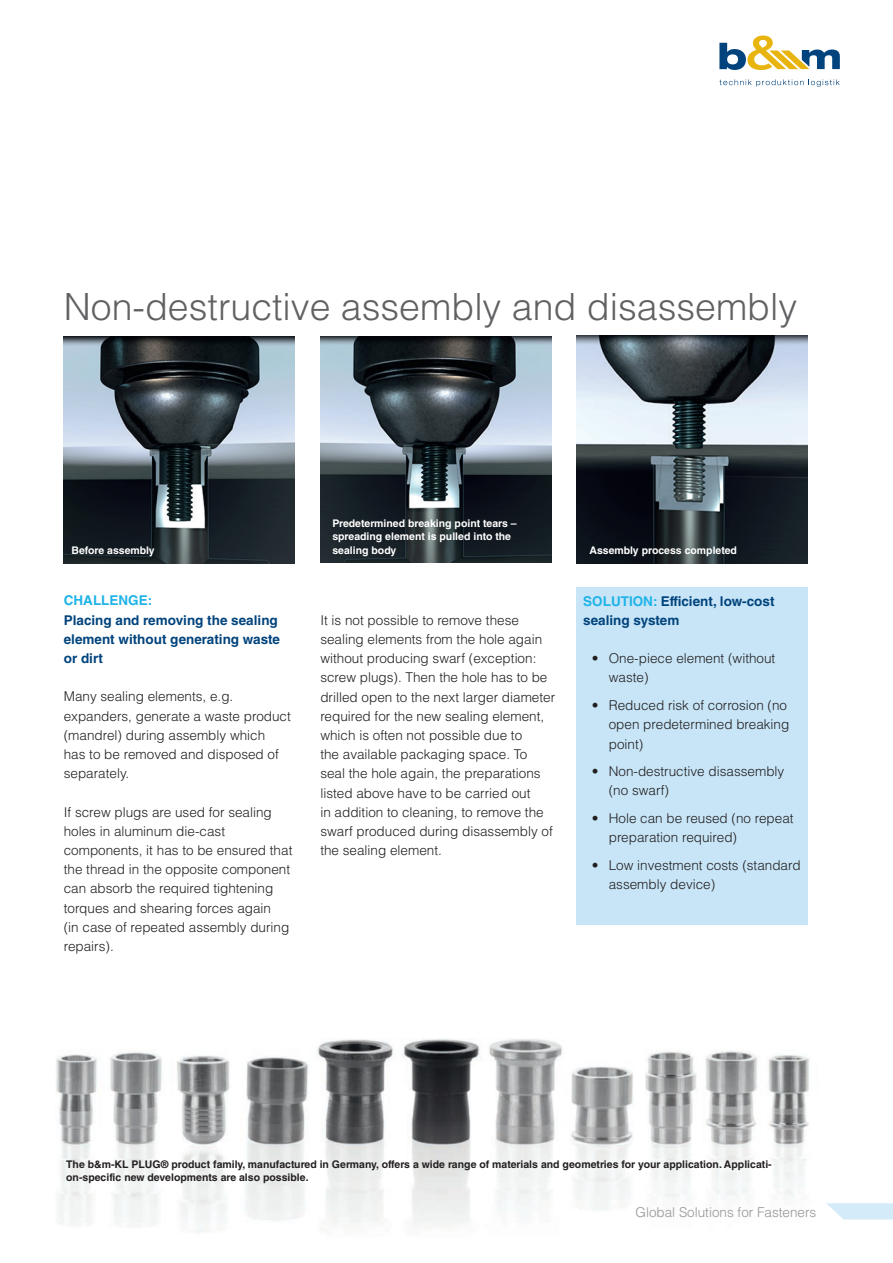
<style>
.page{position:relative;width:893px;height:1263px;background:#fff}
.page>*{position:absolute;margin:0;border:0;box-sizing:border-box;transform-origin:0 0}
.t1{font:300 37.5px "Helvetica LT Std";color:#616164}
.t2{font:300 13.5px/19.2px "Helvetica LT Std";color:#231f20}
.t3{font:700 13.5px/19.2px "Helvetica LT Std";color:#01437c}
.t4{font:300 13.5px "Helvetica LT Std";color:#939598}
.t5{font:700 13.5px "Helvetica LT Std";color:#1fb3e8}
.t6{font:700 10.5px/13.5px "Helvetica LT Std";color:#231f20}
.t7{font:700 10.5px/13.5px "Helvetica LT Std";color:#fff}
.s1{color:#1fb3e8}
</style>
<div class="page">
<svg style="left:719px;top:79px;width:121px;height:8px"></svg>
<svg style="left:719px;top:36px;width:121px;height:34px"></svg>
<img style="left:56px;top:1039px;width:788px;height:194px">
<svg style="left:826px;top:1203px;width:67px;height:16px"></svg>
<img style="left:64px;top:336px;width:231px;height:227px">
<img style="left:577px;top:336px;width:230px;height:227px">
<img style="left:321px;top:336px;width:230px;height:227px">
<div style="left:577px;top:587px;width:231px;height:337px;background:#c7e5f7"></div>
<h1 class="t1" style="left:64px;top:284px;width:735px">Non-destructive assembly and disassembly</h1>
<p class="t7" style="left:332px;top:516px;width:186px">Predetermined breaking point tears – spreading element is pulled into the sealing body</p>
<p class="t7" style="left:71px;top:543px;width:85px">Before assembly</p>
<p class="t7" style="left:590px;top:543px;width:149px">Assembly process completed</p>
<p class="t5" style="left:64px;top:592px;width:90px">CHALLENGE :</p>
<p class="t3" style="left:64px;top:610px;width:218px">Placing and removing the sealing element without generating waste or dirt</p>
<p class="t2" style="left:64px;top:687px;width:229px">Many sealing elements, e.g. expanders, generate a waste product (mandrel) during assembly which<br>has to be removed and disposed of separately.</p>
<p class="t2" style="left:64px;top:802px;width:230px">If screw plugs are used for sealing holes in aluminum die-cast components, it has to be ensured that the thread in the opposite component can absorb the required tightening torques and shearing forces again<br>(in case of repeated assembly during repairs).</p>
<p class="t2" style="left:320px;top:610px;width:236px">It is not possible to remove these sealing elements from the hole again without producing swarf (exception: screw plugs). Then the hole has to be drilled open to the next larger diameter required for the new sealing element, which is often not possible due to<br>the available packaging space. To seal the hole again, the preparations listed above have to be carried out<br>in addition to cleaning, to remove the swarf produced during disassembly of the sealing element.</p>
<p class="t3" style="left:583px;top:591px;width:193px"><span class="s1">SOLUTION :</span> Efficient, low-cost sealing system</p>
<p class="t2" style="left:609px;top:649px;width:168px;text-indent:-17px">• One-piece element (without waste)</p>
<p class="t2" style="left:609px;top:696px;width:182px;text-indent:-17px">• Reduced risk of corrosion (no open predetermined breaking point)</p>
<p class="t2" style="left:609px;top:762px;width:177px;text-indent:-17px">• Non-destructive disassembly (no swarf)</p>
<p class="t2" style="left:609px;top:809px;width:186px;text-indent:-17px">• Hole can be reused (no repeat preparation required)</p>
<p class="t2" style="left:609px;top:855px;width:193px;text-indent:-17px">• Low investment costs (standard assembly device)</p>
<p class="t6" style="left:66px;top:1157px;width:707px">The b&amp;m-KL PLUG® product family, manufactured in Germany, offers a wide range of materials and geometries for your application. Applicati&shy;on-specific new developments are also possible.</p>
<p class="t4" style="left:635px;top:1203px;width:182px">Global Solutions for Fasteners</p>
</div>
